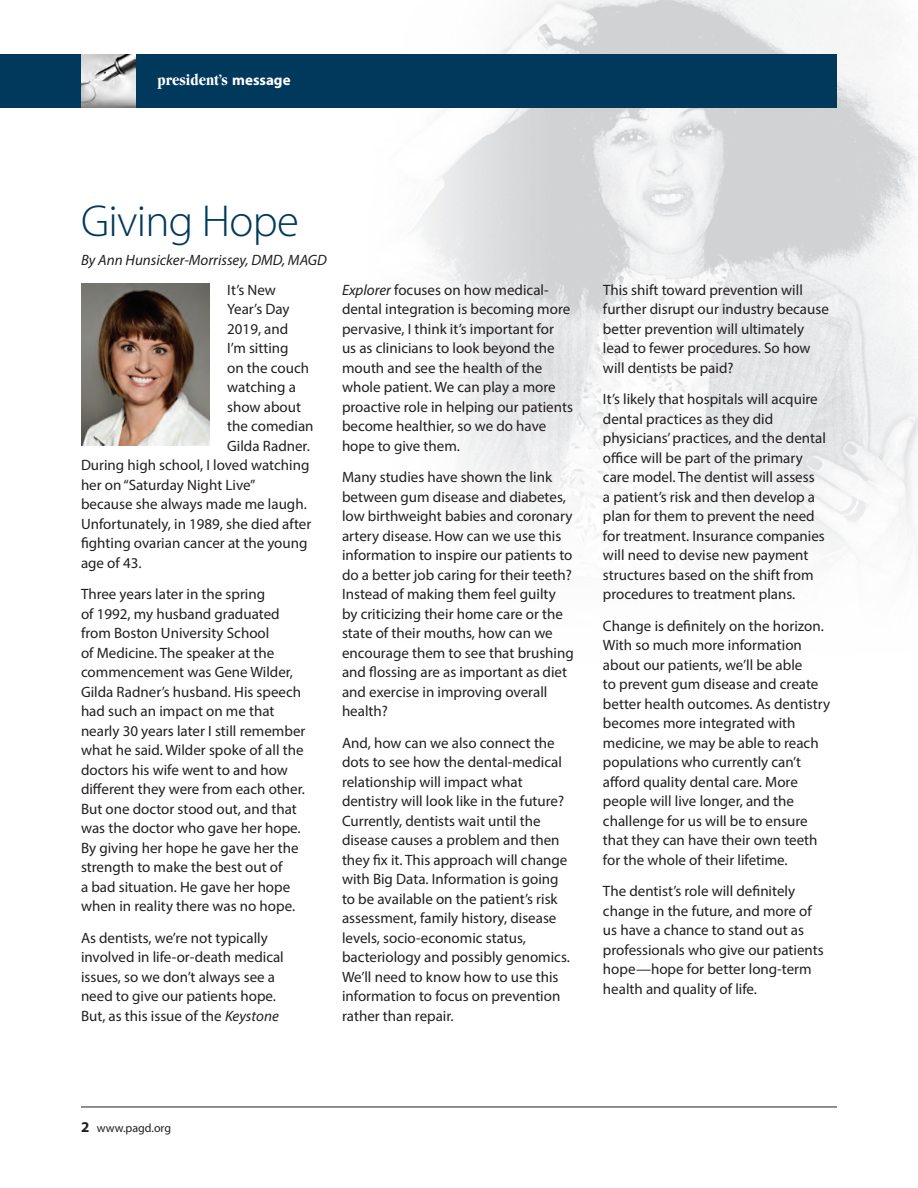
<style>
.page{position:relative;width:918px;height:1188px;background:#fff}
.page>*{position:absolute;margin:0;border:0;box-sizing:border-box;transform-origin:0 0}
.t1{font:300 45px "Myriad Pro";letter-spacing:-.015em;color:#00395c}
.t2{font:700 condensed 16.5px "Garamond";color:#fff}
.t3{font:15px/19.5px "Myriad Pro";color:#231f20}
.t4{font:italic 15px "Myriad Pro";color:#231f20}
.t5{font:12px "Myriad Pro";color:#231f20}
.s1{font-family:"Myriad Pro";font-stretch:normal;font-size:15px}
.s2{font-style:italic}
.s3{font-weight:700;font-size:15px}
</style>
<div class="page">
<img style="left:413px;top:0;width:505px;height:554px">
<hr style="left:81px;top:1107px;width:756px;height:1px;background:#231f20">
<img style="left:81px;top:284px;width:128px;height:162px">
<div style="left:0;top:54px;width:837px;height:54px;background:#00395c"></div>
<img style="left:81px;top:54px;width:54px;height:54px">
<p class="t2" style="left:157px;top:74px;width:135px">president’s <span class="s1">message</span></p>
<p class="t1" style="left:81px;top:204px;width:219px">Giving Hope</p>
<p class="t4" style="left:81px;top:254px;width:247px">By Ann Hunsicker-Morrissey, DMD, MAGD</p>
<p class="t3" style="left:227px;top:281px;width:50px">It’s New</p>
<p class="t3" style="left:227px;top:301px;width:64px">Year’s Day</p>
<p class="t3" style="left:227px;top:320px;width:63px">2019, and</p>
<p class="t3" style="left:227px;top:340px;width:63px">I’m sitting</p>
<p class="t3" style="left:227px;top:359px;width:83px">on the couch</p>
<p class="t3" style="left:227px;top:379px;width:70px">watching a</p>
<p class="t3" style="left:227px;top:398px;width:75px">show about</p>
<p class="t3" style="left:227px;top:418px;width:88px">the comedian</p>
<p class="t3" style="left:227px;top:437px;width:84px">Gilda Radner.</p>
<p class="t3" style="left:81px;top:457px;width:230px">During high school, I loved watching</p>
<p class="t3" style="left:81px;top:476px;width:176px">her on “Saturday Night Live”</p>
<p class="t3" style="left:81px;top:496px;width:227px">because she always made me laugh.</p>
<p class="t3" style="left:81px;top:515px;width:232px">Unfortunately, in 1989, she died after</p>
<p class="t3" style="left:81px;top:535px;width:228px">fighting ovarian cancer at the young</p>
<p class="t3" style="left:81px;top:554px;width:62px">age of 43.</p>
<p class="t3" style="left:81px;top:586px;width:226px">Three years later in the spring<br>of 1992, my husband graduated from Boston University School<br>of Medicine. The speaker at the commencement was Gene Wilder,<br>Gilda Radner’s husband. His speech had such an impact on me that nearly 30 years later I still remember what he said. Wilder spoke of all the doctors his wife went to and how different they were from each other.<br>But one doctor stood out, and that was the doctor who gave her hope.<br>By giving her hope he gave her the strength to make the best out of<br>a bad situation. He gave her hope when in reality there was no hope.</p>
<p class="t3" style="left:81px;top:929px;width:204px">As dentists, we’re not typically involved in life-or-death medical issues, so we don’t always see a need to give our patients hope.<br>But, as this issue of the <span class="s2">Keystone</span></p>
<p class="t3" style="left:342px;top:281px;width:232px"><span class="s2">Explorer</span> focuses on how medical&shy;dental integration is becoming more pervasive, I think it’s important for<br>us as clinicians to look beyond the mouth and see the health of the whole patient. We can play a more proactive role in helping our patients become healthier, so we do have hope to give them.</p>
<p class="t3" style="left:342px;top:469px;width:233px">Many studies have shown the link between gum disease and diabetes, low birthweight babies and coronary artery disease. How can we use this information to inspire our patients to do a better job caring for their teeth?<br>Instead of making them feel guilty by criticizing their home care or the state of their mouths, how can we encourage them to see that brushing and flossing are as important as diet and exercise in improving overall health?</p>
<p class="t3" style="left:342px;top:734px;width:229px">And, how can we also connect the dots to see how the dental-medical relationship will impact what dentistry will look like in the future?<br>Currently, dentists wait until the disease causes a problem and then they fix it. This approach will change with Big Data. Information is going to be available on the patient’s risk assessment, family history, disease levels, socio-economic status, bacteriology and possibly genomics.<br>We’ll need to know how to use this information to focus on prevention rather than repair.</p>
<p class="t3" style="left:603px;top:281px;width:227px">This shift toward prevention will further disrupt our industry because better prevention will ultimately lead to fewer procedures. So how will dentists be paid?</p>
<p class="t3" style="left:603px;top:391px;width:224px">It’s likely that hospitals will acquire dental practices as they did physicians’ practices, and the dental office will be part of the primary care model. The dentist will assess<br>a patient’s risk and then develop a plan for them to prevent the need for treatment. Insurance companies will need to devise new payment structures based on the shift from procedures to treatment plans.</p>
<p class="t3" style="left:603px;top:617px;width:229px">Change is definitely on the horizon.<br>With so much more information about our patients, we’ll be able<br>to prevent gum disease and create better health outcomes. As dentistry becomes more integrated with medicine, we may be able to reach populations who currently can’t afford quality dental care. More people will live longer, and the challenge for us will be to ensure that they can have their own teeth for the whole of their lifetime.</p>
<p class="t3" style="left:603px;top:883px;width:222px">The dentist’s role will definitely change in the future, and more of us have a chance to stand out as professionals who give our patients hope—hope for better long-term health and quality of life.</p>
<p class="t5" style="left:81px;top:1123px;width:92px"><span class="s3">2</span> www.pagd.org</p>
</div>
